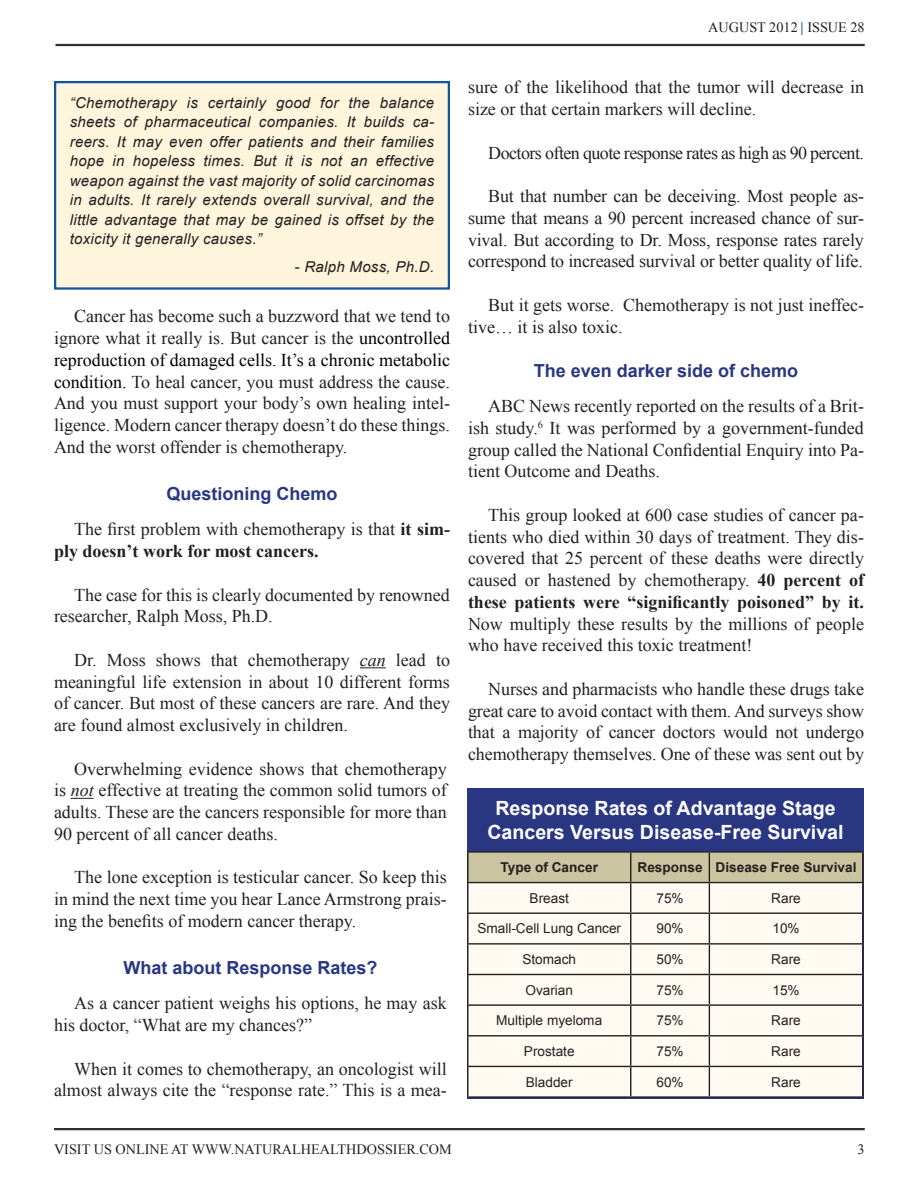
<style>
.page{position:relative;width:918px;height:1188px;background:#fff}
.page>*{position:absolute;margin:0;border:0;box-sizing:border-box;transform-origin:0 0}
.t1{font:700 19.65px/23.9px "Arial";color:#fff;text-align:center}
.t2{font:18px/21.8px "Times New Roman";color:#231f20;text-align:justify}
.SUBHEAD_1{font:700 18px "Arial";color:#293783}
.t3{font:18px "Times New Roman";letter-spacing:-.03em;color:#231f20}
.t4{font:italic 15px/19.5px "Arial";letter-spacing:.02em;color:#231f20;text-align:justify}
.subtitle{font:14.25px "Times New Roman";color:#231f20}
.t5{font:13.65px "Arial";color:#231f20}
.t6{font:700 13.65px "Arial";color:#231f20}
.s1{font-weight:700;color:#1055a3}
.s2{color:#000}
.s3{font-weight:700}
.s4{font-style:italic}
</style>
<div class="page">
<hr style="left:56px;top:44px;width:809px;height:2px;background:#333233">
<hr style="left:54px;top:1128px;width:811px;height:2px;background:#333233">
<svg style="left:360px;top:667px;width:26px;height:1px"></svg>
<svg style="left:71px;top:798px;width:23px;height:1px"></svg>
<div style="left:55px;top:82px;width:394px;height:207px;background:#fff4dc"></div>
<div style="left:54px;top:81px;width:396px;height:209px;border:2px solid #1055a3"></div>
<div style="left:467px;top:788px;width:397px;height:310px;background:#293783"></div>
<div style="left:469px;top:883px;width:393px;height:213px;background:#fffbf3"></div>
<hr style="left:467px;top:851px;width:164px;height:2px;background:#231f20">
<hr style="left:467px;top:853px;width:2px;height:29px;background:#231f20">
<hr style="left:631px;top:851px;width:78px;height:2px;background:#231f20">
<hr style="left:709px;top:851px;width:154px;height:2px;background:#231f20">
<svg style="left:468px;top:852px;width:395px;height:30px;background:#c4be9b"></svg>
<hr style="left:467px;top:882px;width:164px;height:1px;background:#231f20">
<hr style="left:467px;top:883px;width:2px;height:30px;background:#231f20">
<hr style="left:631px;top:882px;width:78px;height:1px;background:#231f20">
<hr style="left:630px;top:883px;width:1px;height:30px;background:#231f20">
<hr style="left:709px;top:882px;width:154px;height:1px;background:#231f20">
<hr style="left:709px;top:883px;width:1px;height:30px;background:#231f20">
<hr style="left:862px;top:883px;width:1px;height:30px;background:#231f20">
<hr style="left:467px;top:913px;width:164px;height:1px;background:#231f20">
<hr style="left:467px;top:914px;width:2px;height:29px;background:#231f20">
<hr style="left:631px;top:913px;width:78px;height:1px;background:#231f20">
<hr style="left:709px;top:913px;width:154px;height:1px;background:#231f20">
<hr style="left:467px;top:943px;width:164px;height:2px;background:#231f20">
<hr style="left:467px;top:945px;width:2px;height:29px;background:#231f20">
<hr style="left:631px;top:943px;width:78px;height:2px;background:#231f20">
<hr style="left:709px;top:943px;width:154px;height:2px;background:#231f20">
<hr style="left:467px;top:974px;width:164px;height:1px;background:#231f20">
<hr style="left:467px;top:975px;width:2px;height:29px;background:#231f20">
<hr style="left:631px;top:974px;width:78px;height:1px;background:#231f20">
<hr style="left:709px;top:974px;width:154px;height:1px;background:#231f20">
<hr style="left:467px;top:1004px;width:164px;height:2px;background:#231f20">
<hr style="left:467px;top:1006px;width:2px;height:29px;background:#231f20">
<hr style="left:631px;top:1004px;width:78px;height:2px;background:#231f20">
<svg style="left:630px;top:914px;width:1px;height:121px"></svg>
<hr style="left:709px;top:1004px;width:154px;height:2px;background:#231f20">
<svg style="left:709px;top:914px;width:1px;height:121px"></svg>
<svg style="left:862px;top:914px;width:1px;height:121px"></svg>
<hr style="left:467px;top:1035px;width:164px;height:1px;background:#231f20">
<hr style="left:467px;top:1036px;width:2px;height:30px;background:#231f20">
<hr style="left:631px;top:1035px;width:78px;height:1px;background:#231f20">
<hr style="left:630px;top:1036px;width:1px;height:30px;background:#231f20">
<hr style="left:709px;top:1035px;width:154px;height:1px;background:#231f20">
<hr style="left:709px;top:1036px;width:1px;height:30px;background:#231f20">
<hr style="left:862px;top:1036px;width:1px;height:30px;background:#231f20">
<hr style="left:467px;top:1066px;width:164px;height:1px;background:#231f20">
<hr style="left:467px;top:1067px;width:2px;height:29px;background:#231f20">
<hr style="left:631px;top:1066px;width:78px;height:1px;background:#231f20">
<svg style="left:630px;top:1067px;width:1px;height:29px"></svg>
<hr style="left:709px;top:1066px;width:154px;height:1px;background:#231f20">
<svg style="left:709px;top:1067px;width:1px;height:29px"></svg>
<svg style="left:862px;top:1067px;width:1px;height:29px"></svg>
<hr style="left:467px;top:1096px;width:164px;height:2px;background:#231f20">
<hr style="left:631px;top:1096px;width:78px;height:2px;background:#231f20">
<hr style="left:709px;top:1096px;width:154px;height:2px;background:#231f20">
<p class="subtitle" style="left:708px;top:18px;width:158px">AUGUST 2012 <span class="s1">|</span> ISSUE 28</p>
<p class="t4" style="left:70px;top:93px;width:366px">“Chemotherapy is certainly good for the balance sheets of pharmaceutical companies. It builds ca&shy;reers. It may even offer patients and their families hope in hopeless times. But it is not an effective weapon against the vast majority of solid carcinomas in adults. It rarely extends overall survival, and the little advantage that may be gained is offset by the toxicity it generally causes.”</p>
<p class="t4" style="left:295px;top:257px;width:141px">- Ralph Moss, Ph.D.</p>
<p class="t2" style="left:54px;top:305px;width:398px;text-indent:20px">Cancer has become such a buzzword that we tend to ignore what it really is. But cancer is the <span class="s2">uncontrolled reproduction of damaged cells. It’s a chronic metabolic condition.</span> To heal cancer, you must address the cause.<br>And you must support your body’s own healing intel&shy;ligence. Modern cancer therapy doesn’t do these things.<br>And the worst offender is chemotherapy.</p>
<p class="SUBHEAD_1" style="left:166px;top:482px;width:173px">Questioning Chemo</p>
<p class="t2" style="left:54px;top:518px;width:397px;text-indent:20px">The first problem with chemotherapy is that <span class="s3">it sim&shy;ply doesn’t work for most cancers.</span></p>
<p class="t2" style="left:54px;top:583px;width:397px;text-indent:20px">The case for this is clearly documented by renowned researcher, Ralph Moss, Ph.D.</p>
<p class="t2" style="left:54px;top:649px;width:398px;text-indent:20px">Dr. Moss shows that chemotherapy <span class="s4">can</span> lead to meaningful life extension in about 10 different forms of cancer. But most of these cancers are rare. And they are found almost exclusively in children.</p>
<p class="t2" style="left:54px;top:757px;width:394px;text-indent:20px">Overwhelming evidence shows that chemotherapy is <span class="s4">not</span> effective at treating the common solid tumors of adults. These are the cancers responsible for more than 90 percent of all cancer deaths.</p>
<p class="t2" style="left:54px;top:866px;width:394px;text-indent:20px">The lone exception is testicular cancer. So keep this in mind the next time you hear Lance Armstrong prais&shy;ing the benefits of modern cancer therapy.</p>
<p class="SUBHEAD_1" style="left:123px;top:956px;width:256px">What about Response Rates?</p>
<p class="t2" style="left:54px;top:992px;width:394px;text-indent:20px">As a cancer patient weighs his options, he may ask his doctor, “What are my chances?”</p>
<p class="t2" style="left:54px;top:1057px;width:394px;text-align:right">When it comes to chemotherapy, an oncologist will almost always cite the “response rate.” This is a mea-</p>
<p class="t2" style="left:468px;top:76px;width:398px">sure of the likelihood that the tumor will decrease in size or that certain markers will decline.</p>
<p class="t3" style="left:488px;top:141px;width:377px">Doctors often quote response rates as high as 90 percent.</p>
<p class="t2" style="left:468px;top:185px;width:397px;text-indent:20px">But that number can be deceiving. Most people as&shy;sume that means a 90 percent increased chance of sur&shy;vival. But according to Dr. Moss, response rates rarely correspond to increased survival or better quality of life.</p>
<p class="t2" style="left:468px;top:294px;width:397px;text-indent:20px">But it gets worse. Chemotherapy is not just ineffec&shy;tive… it is also toxic.</p>
<p class="SUBHEAD_1" style="left:534px;top:359px;width:266px">The even darker side of chemo</p>
<p class="t2" style="left:468px;top:395px;width:397px;text-indent:20px">ABC News recently reported on the results of a Brit&shy;ish study.<sup>6</sup> It was performed by a government-funded group called the National Confidential Enquiry into Pa&shy;tient Outcome and Deaths.</p>
<p class="t2" style="left:468px;top:504px;width:398px;text-indent:20px">This group looked at 600 case studies of cancer pa&shy;tients who died within 30 days of treatment. They dis&shy;covered that 25 percent of these deaths were directly caused or hastened by chemotherapy. <span class="s3">40 percent of these patients were “significantly poisoned” by it.<br></span>Now multiply these results by the millions of people who have received this toxic treatment!</p>
<p class="t2" style="left:468px;top:678px;width:398px;text-indent:20px">Nurses and pharmacists who handle these drugs take great care to avoid contact with them. And surveys show that a majority of cancer doctors would not undergo chemotherapy themselves. One of these was sent out by</p>
<p class="t1" style="left:487px;top:797px;width:358px">Response Rates of Advantage Stage<br>Cancers Versus Disease-Free Survival</p>
<p class="t6" style="left:501px;top:858px;width:99px">Type of Cancer</p>
<p class="t6" style="left:638px;top:858px;width:67px">Response</p>
<p class="t6" style="left:716px;top:858px;width:142px">Disease Free Survival</p>
<p class="t5" style="left:530px;top:889px;width:41px">Breast</p>
<p class="t5" style="left:656px;top:889px;width:29px">75%</p>
<p class="t5" style="left:771px;top:889px;width:31px">Rare</p>
<p class="t5" style="left:477px;top:920px;width:145px">Small-Cell Lung Cancer</p>
<p class="t5" style="left:656px;top:920px;width:29px">90%</p>
<p class="t5" style="left:772px;top:920px;width:29px">10%</p>
<p class="t5" style="left:522px;top:950px;width:55px">Stomach</p>
<p class="t5" style="left:656px;top:950px;width:29px">50%</p>
<p class="t5" style="left:771px;top:950px;width:31px">Rare</p>
<p class="t5" style="left:525px;top:981px;width:49px">Ovarian</p>
<p class="t5" style="left:656px;top:981px;width:29px">75%</p>
<p class="t5" style="left:772px;top:981px;width:29px">15%</p>
<p class="t5" style="left:496px;top:1012px;width:107px">Multiple myeloma</p>
<p class="t5" style="left:656px;top:1012px;width:29px">75%</p>
<p class="t5" style="left:771px;top:1012px;width:31px">Rare</p>
<p class="t5" style="left:524px;top:1042px;width:52px">Prostate</p>
<p class="t5" style="left:656px;top:1042px;width:29px">75%</p>
<p class="t5" style="left:771px;top:1042px;width:31px">Rare</p>
<p class="t5" style="left:526px;top:1073px;width:48px">Bladder</p>
<p class="t5" style="left:656px;top:1073px;width:29px">60%</p>
<p class="t5" style="left:771px;top:1073px;width:31px">Rare</p>
<p class="subtitle" style="left:54px;top:1140px;width:399px">VISIT US ONLINE AT WWW.NATURALHEALTHDOSSIER.COM</p>
<p class="subtitle" style="left:858px;top:1140px;width:9px">3</p>
</div>
